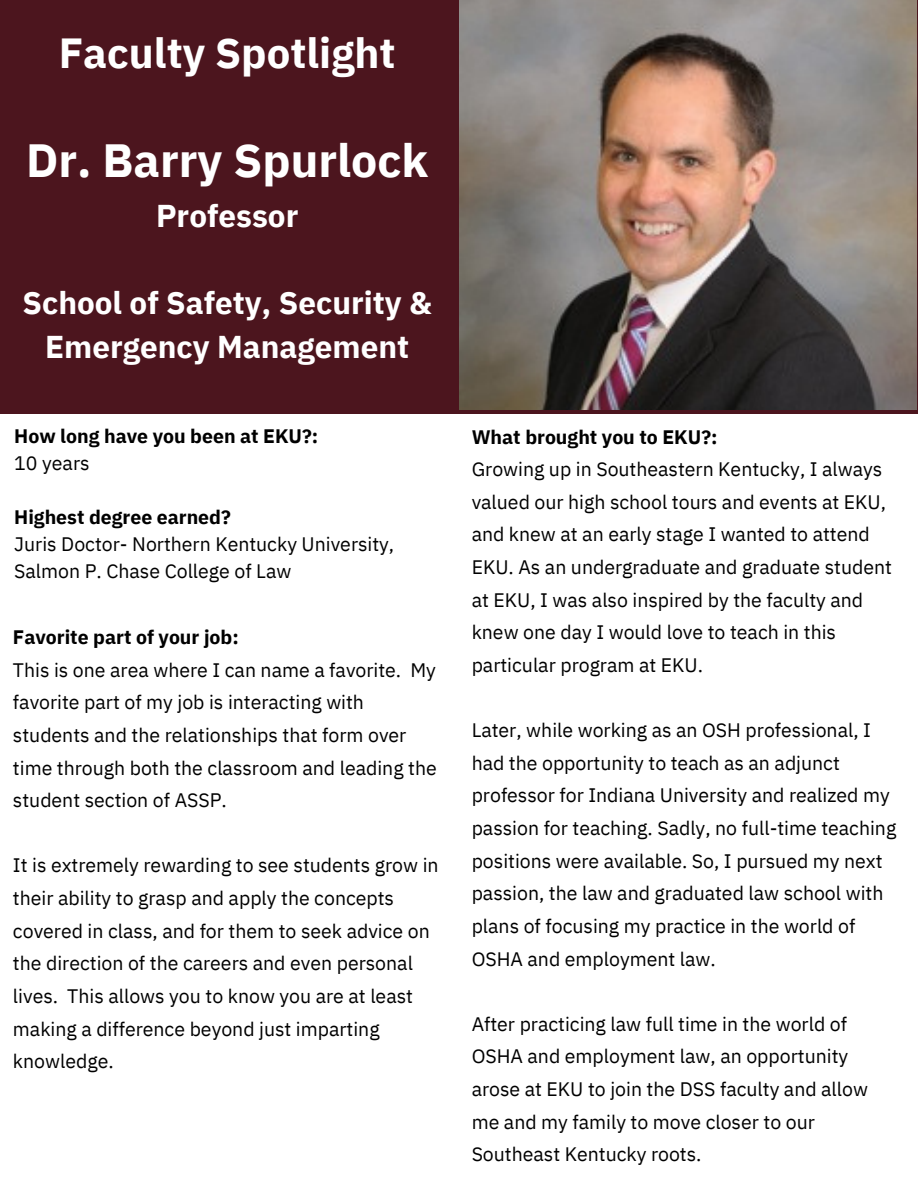
<style>
.page{position:relative;width:918px;height:1188px;background:#fff}
.page>*{position:absolute;margin:0;border:0;box-sizing:border-box;transform-origin:0 0}
.t1{font:700 46.5px "IBM Plex Sans";color:#fff}
.t2{font:700 42px "IBM Plex Sans";color:#fff}
.t3{font:700 31.5px/43.8px "IBM Plex Sans";color:#fff;text-align:center}
.t4{font:19.5px/32.7px "IBM Plex Sans";color:#000}
.t5{font:700 19.5px "IBM Plex Sans";color:#000}
</style>
<div class="page">
<div style="left:0;top:0;width:918px;height:414px;background:#4c151e"></div>
<img style="left:459px;top:0;width:458px;height:410px">
<h1 class="t2" style="left:59px;top:25px;width:338px">Faculty Spotlight</h1>
<h2 class="t1" style="left:26px;top:129px;width:404px">Dr. Barry Spurlock</h2>
<h2 class="t3" style="left:156px;top:193px;width:144px">Professor</h2>
<p class="t3" style="left:22px;top:281px;width:411px">School of Safety, Security &amp;<br>Emergency Management</p>
<p class="t5" style="left:14px;top:423px;width:306px">How long have you been at EKU?:</p>
<p class="t4" style="left:14px;top:447px;width:77px">10 years</p>
<p class="t5" style="left:14px;top:504px;width:218px">Highest degree earned?</p>
<p class="t4" style="left:14px;top:531px;width:382px;line-height:27px">Juris Doctor- Northern Kentucky University,<br>Salmon P. Chase College of Law</p>
<p class="t5" style="left:13px;top:624px;width:227px">Favorite part of your job:</p>
<p class="t4" style="left:13px;top:653px;width:425px">This is one area where I can name a favorite. My favorite part of my job is interacting with students and the relationships that form over time through both the classroom and leading the student section of ASSP.</p>
<p class="t4" style="left:13px;top:849px;width:427px">It is extremely rewarding to see students grow in their ability to grasp and apply the concepts covered in class, and for them to seek advice on the direction of the careers and even personal lives. This allows you to know you are at least making a difference beyond just imparting knowledge.</p>
<p class="t5" style="left:472px;top:424px;width:247px">What brought you to EKU?:</p>
<p class="t4" style="left:472px;top:452px;width:422px">Growing up in Southeastern Kentucky, I always valued our high school tours and events at EKU, and knew at an early stage I wanted to attend EKU. As an undergraduate and graduate student at EKU, I was also inspired by the faculty and knew one day I would love to teach in this particular program at EKU.</p>
<p class="t4" style="left:472px;top:713px;width:426px">Later, while working as an OSH professional, I had the opportunity to teach as an adjunct professor for Indiana University and realized my passion for teaching. Sadly, no full-time teaching positions were available. So, I pursued my next passion, the law and graduated law school with plans of focusing my practice in the world of OSHA and employment law.</p>
<p class="t4" style="left:472px;top:1007px;width:398px">After practicing law full time in the world of OSHA and employment law, an opportunity arose at EKU to join the DSS faculty and allow me and my family to move closer to our Southeast Kentucky roots.</p>
</div>
